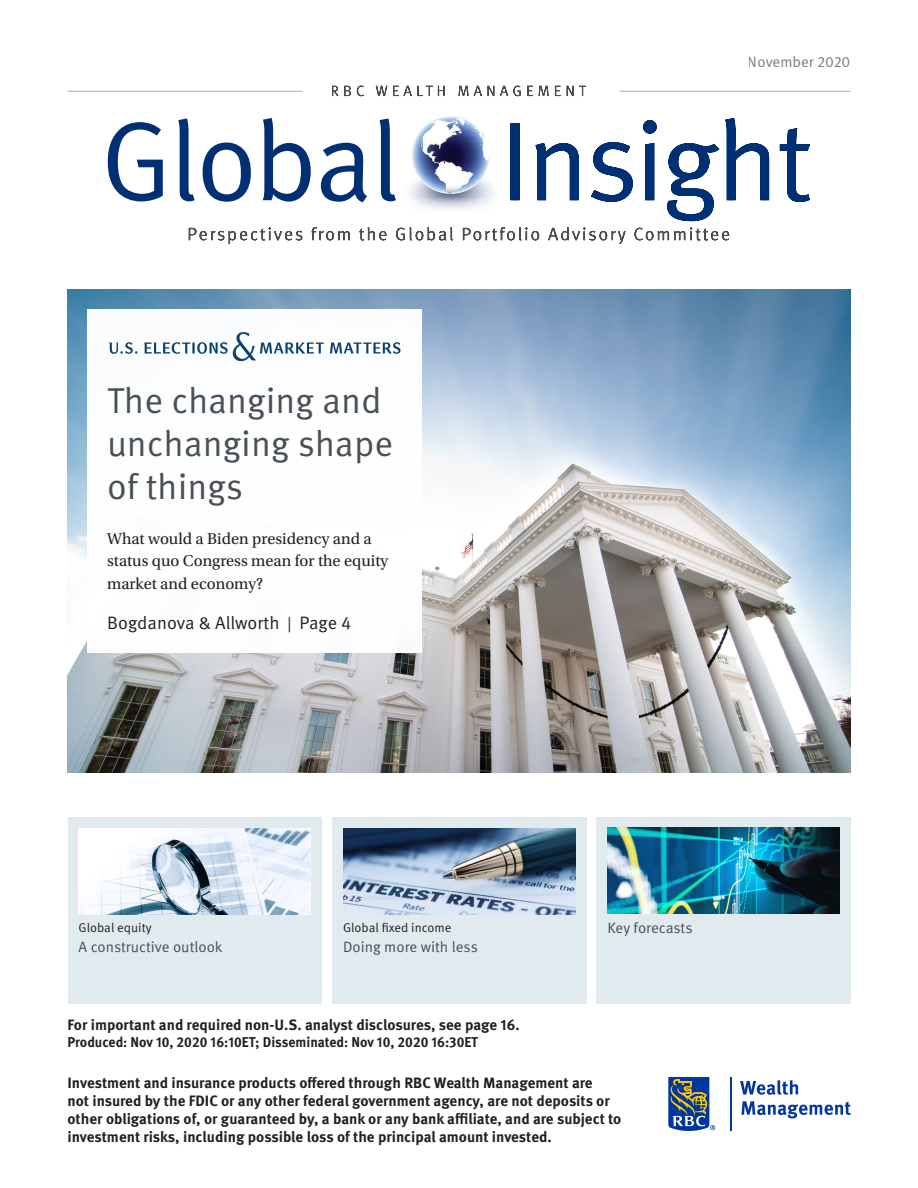
<style>
.page{position:relative;width:918px;height:1188px;background:#fff}
.page>*{position:absolute;margin:0;border:0;box-sizing:border-box;transform-origin:0 0}
.t1{font:36px/43.2px "Meta OT Norm";color:#4a4f55}
.t2{font:18px "Meta OT Norm";color:#231f20}
.t3{font:16.5px/22.5px "Utopia Std";color:#231f20}
.t4{font:700 15px/18px "Meta OT";color:#231f20}
.t5{font:15px "Meta OT Norm";color:#4a4f55}
.t6{font:15px "Meta OT Norm";color:#231f20}
.t7{font:700 14.25px "Meta OT";color:#231f20;scale:.96 1}
.t8{font:12.75px "Meta OT Norm";color:#231f20}
.s1{font-size:15.75px}
</style>
<div class="page">
<img style="left:67px;top:290px;width:783px;height:483px">
<div style="left:87px;top:309px;width:334px;height:343px;background:#fff"></div>
<img style="left:108px;top:332px;width:293px;height:30px">
<div style="left:68px;top:817px;width:254px;height:187px;background:#e1ebef"></div>
<img style="left:79px;top:828px;width:232px;height:86px">
<div style="left:332px;top:817px;width:254px;height:187px;background:#e1ebef"></div>
<img style="left:343px;top:828px;width:233px;height:86px">
<div style="left:597px;top:817px;width:254px;height:187px;background:#e1ebef"></div>
<img style="left:608px;top:827px;width:232px;height:87px">
<svg style="left:668px;top:1077px;width:47px;height:54px;background:#5b7699"></svg>
<hr style="left:730px;top:1077px;width:1px;height:54px;background:#0036a0">
<svg style="left:740px;top:1080px;width:58px;height:15px"></svg>
<svg style="left:741px;top:1101px;width:110px;height:17px"></svg>
<hr style="left:68px;top:91px;width:235px;height:1px;background:#b8ada6">
<hr style="left:620px;top:91px;width:230px;height:1px;background:#b8ada6">
<svg style="left:108px;top:118px;width:702px;height:103px"></svg>
<svg style="left:189px;top:227px;width:540px;height:17px"></svg>
<svg style="left:332px;top:86px;width:254px;height:10px"></svg>
<p class="t6" style="left:748px;top:52px;width:104px">November 2020</p>
<h1 class="t1" style="left:107px;top:379px;width:288px">The changing and unchanging shape of things</h1>
<p class="t3" style="left:107px;top:527px;width:283px">What would a Biden presidency and a status quo Congress mean for the equity market and economy?</p>
<p class="t2" style="left:107px;top:612px;width:246px">Bogdanova &amp; Allworth <span class="s1">|</span> Page 4</p>
<p class="t8" style="left:79px;top:920px;width:75px">Global equity</p>
<p class="t5" style="left:79px;top:937px;width:146px">A constructive outlook</p>
<p class="t8" style="left:343px;top:920px;width:110px">Global fixed income</p>
<p class="t5" style="left:343px;top:937px;width:136px">Doing more with less</p>
<p class="t4" style="left:67px;top:1016px;width:454px">For important and required non-U.S. analyst disclosures, see page 16.</p>
<p class="t7" style="left:67px;top:1034px;width:429px">Produced: Nov 10, 2020 16:10ET; Disseminated: Nov 10, 2020 16:30ET</p>
<p class="t5" style="left:608px;top:919px;width:87px">Key forecasts</p>
<p class="t4" style="left:68px;top:1074px;width:555px">Investment and insurance products offered through RBC Wealth Management are<br>not insured by the FDIC or any other federal government agency, are not deposits or other obligations of, or guaranteed by, a bank or any bank affiliate, and are subject to investment risks, including possible loss of the principal amount invested.</p>
</div>
